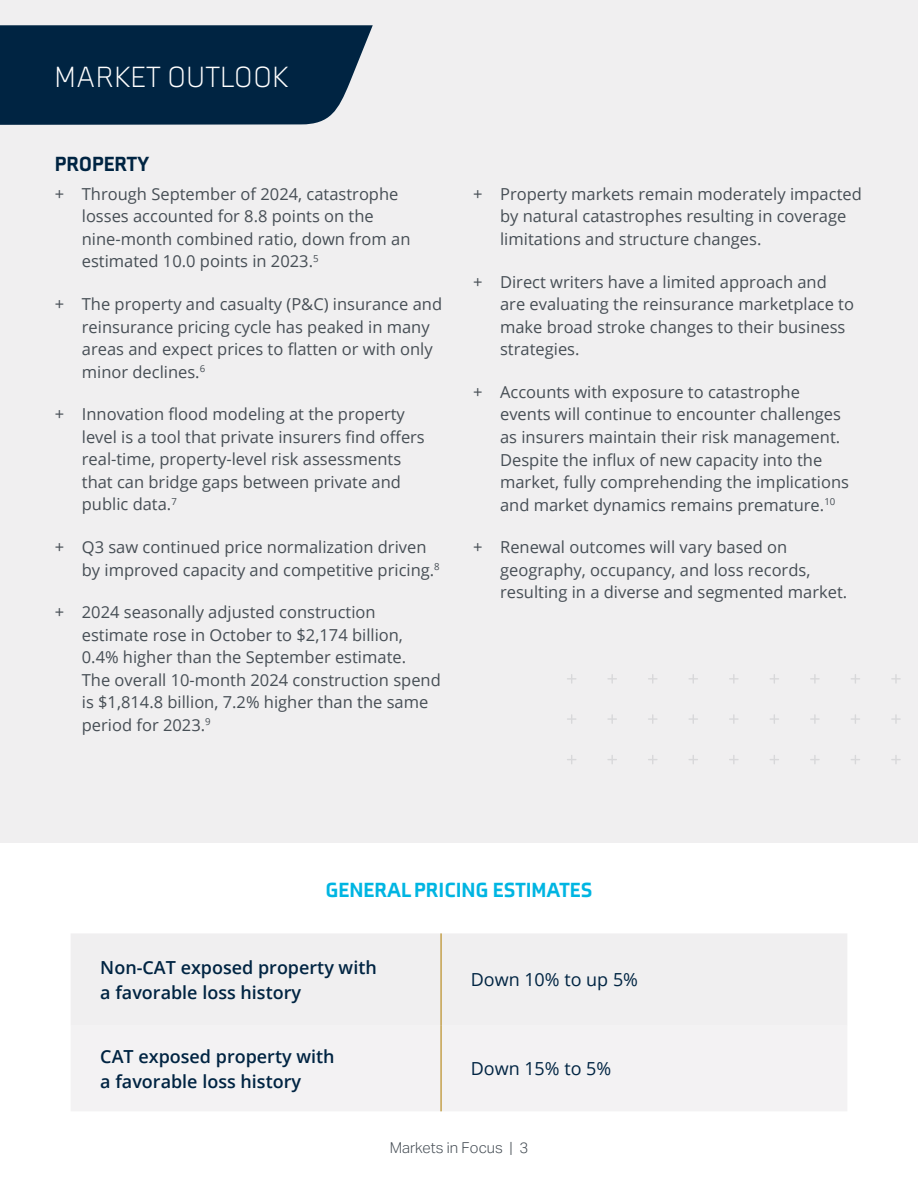
<style>
.page{position:relative;width:918px;height:1188px;background:#fff}
.page>*{position:absolute;margin:0;border:0;box-sizing:border-box;transform-origin:0 0}
.t1{font:300 30px "Axia";color:#fff}
.t2{font:900 21px "Axia";color:#00b5e2}
.t3{font:900 21px "Axia";color:#002442}
.t4{font:600 18px/25.2px "Open Sans";color:#002442}
.t5{font:18px "Open Sans";color:#002442}
.t6{font:16.5px/22.5px "Open Sans";color:#464e55}
.t7{font:300 15px "Aktiv Grotesk";color:#464e55}
</style>
<div class="page">
<div style="left:0;top:0;width:918px;height:842px;background:#f0eff0"></div>
<div style="left:71px;top:934px;width:776px;height:92px;background:#f0eff0"></div>
<div style="left:71px;top:1026px;width:776px;height:85px;background:#f3f2f3"></div>
<hr style="left:440px;top:933px;width:2px;height:93px;background:#b78a1c">
<hr style="left:440px;top:1026px;width:2px;height:85px;background:#b78a1c">
<svg style="left:567px;top:674px;width:9px;height:10px"></svg>
<svg style="left:608px;top:674px;width:9px;height:10px"></svg>
<svg style="left:648px;top:674px;width:9px;height:10px"></svg>
<svg style="left:689px;top:674px;width:9px;height:10px"></svg>
<svg style="left:729px;top:674px;width:10px;height:10px"></svg>
<svg style="left:770px;top:674px;width:9px;height:10px"></svg>
<svg style="left:810px;top:674px;width:10px;height:9px"></svg>
<svg style="left:851px;top:674px;width:9px;height:10px"></svg>
<svg style="left:891px;top:674px;width:10px;height:9px"></svg>
<svg style="left:567px;top:714px;width:9px;height:10px"></svg>
<svg style="left:608px;top:714px;width:9px;height:10px"></svg>
<svg style="left:648px;top:714px;width:9px;height:10px"></svg>
<svg style="left:689px;top:714px;width:9px;height:10px"></svg>
<svg style="left:729px;top:714px;width:9px;height:10px"></svg>
<svg style="left:770px;top:714px;width:9px;height:10px"></svg>
<svg style="left:810px;top:714px;width:9px;height:10px"></svg>
<svg style="left:851px;top:714px;width:9px;height:10px"></svg>
<svg style="left:891px;top:715px;width:10px;height:9px"></svg>
<svg style="left:567px;top:755px;width:9px;height:9px"></svg>
<svg style="left:607px;top:755px;width:10px;height:9px"></svg>
<svg style="left:648px;top:755px;width:10px;height:9px"></svg>
<svg style="left:688px;top:755px;width:10px;height:9px"></svg>
<svg style="left:729px;top:755px;width:10px;height:9px"></svg>
<svg style="left:770px;top:755px;width:9px;height:9px"></svg>
<svg style="left:810px;top:755px;width:10px;height:9px"></svg>
<svg style="left:851px;top:755px;width:9px;height:9px"></svg>
<svg style="left:891px;top:755px;width:10px;height:9px"></svg>
<svg style="left:0;top:25px;width:373px;height:100px"></svg>
<h1 class="t1" style="left:54px;top:59px;width:236px">MARKET OUTLOOK</h1>
<p class="t3" style="left:55px;top:151px;width:96px">PROPERTY</p>
<p class="t6" style="left:82px;top:182px;width:330px;text-indent:-27px">+ Through September of 2024, catastrophe losses accounted for 8.8 points on the nine-month combined ratio, down from an estimated 10.0 points in 2023.<sup>5</sup></p>
<p class="t6" style="left:82px;top:293px;width:362px;text-indent:-27px">+ The property and casualty (P&amp;C) insurance and reinsurance pricing cycle has peaked in many areas and expect prices to flatten or with only minor declines.<sup>6</sup></p>
<p class="t6" style="left:82px;top:403px;width:345px;text-indent:-27px">+ Innovation flood modeling at the property level is a tool that private insurers find offers real-time, property-level risk assessments that can bridge gaps between private and public data.<sup>7</sup></p>
<p class="t6" style="left:82px;top:536px;width:359px;text-indent:-27px">+ Q3 saw continued price normalization driven by improved capacity and competitive pricing.<sup>8</sup></p>
<p class="t6" style="left:82px;top:601px;width:360px;text-indent:-27px">+ 2024 seasonally adjusted construction estimate rose in October to $2,174 billion, 0.4% higher than the September estimate.<br>The overall 10-month 2024 construction spend is $1,814.8 billion, 7.2% higher than the same period for 2023.<sup>9</sup></p>
<p class="t6" style="left:500px;top:182px;width:363px;text-indent:-27px">+ Property markets remain moderately impacted by natural catastrophes resulting in coverage limitations and structure changes.</p>
<p class="t6" style="left:500px;top:270px;width:355px;text-indent:-27px">+ Direct writers have a limited approach and are evaluating the reinsurance marketplace to make broad stroke changes to their business strategies.</p>
<p class="t6" style="left:500px;top:380px;width:351px;text-indent:-27px">+ Accounts with exposure to catastrophe events will continue to encounter challenges as insurers maintain their risk management.<br>Despite the influx of new capacity into the market, fully comprehending the implications and market dynamics remains premature.<sup>10</sup></p>
<p class="t6" style="left:500px;top:536px;width:349px;text-indent:-27px">+ Renewal outcomes will vary based on geography, occupancy, and loss records, resulting in a diverse and segmented market.</p>
<p class="t2" style="left:326px;top:877px;width:268px">GENERAL PRICING ESTIMATES</p>
<p class="t4" style="left:100px;top:954px;width:278px">Non-CAT exposed property with a favorable loss history</p>
<p class="t4" style="left:100px;top:1043px;width:236px">CAT exposed property with a favorable loss history</p>
<p class="t5" style="left:471px;top:968px;width:169px">Down 10% to up 5%</p>
<p class="t5" style="left:471px;top:1057px;width:142px">Down 15% to 5%</p>
<p class="t7" style="left:390px;top:1139px;width:140px">Markets in Focus | 3</p>
</div>
